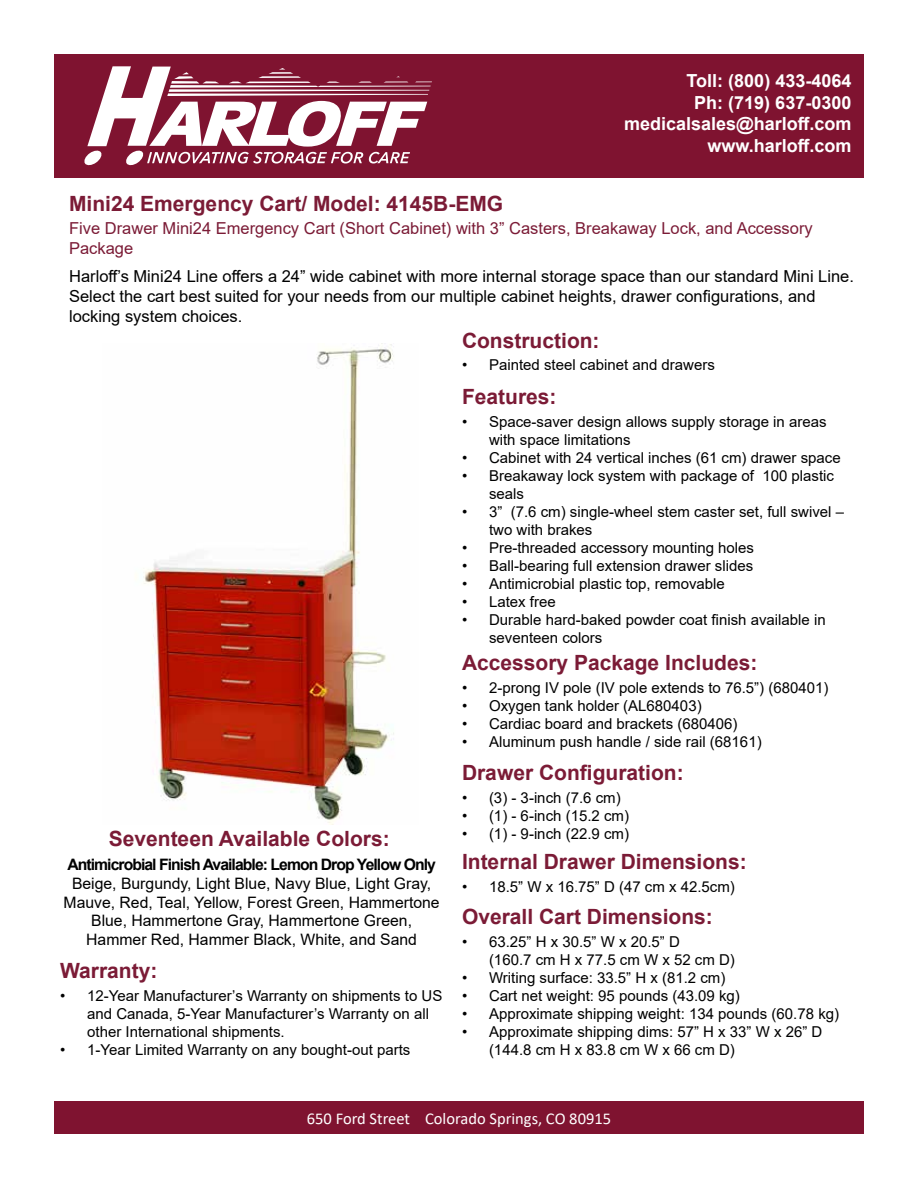
<style>
.page{position:relative;width:918px;height:1188px;background:#fff}
.page>*{position:absolute;margin:0;border:0;box-sizing:border-box;transform-origin:0 0}
.t1{font:700 21px "Arial";color:#7b1b36}
.t2{font:700 18px/21.6px "Arial";color:#fff;text-align:right}
.t3{font:16.5px/19.8px "Arial";color:#000101}
.t4{font:16.5px/19.8px "Arial";color:#7b1b36}
.t5{font:16.5px "Calibri";color:#fff}
.t6{font:15.75px/18.9px "Arial";color:#000101;text-align:center}
.t7{font:700 15.75px "Arial";letter-spacing:-.06em;color:#000101}
.t8{font:15px/18px "Arial";color:#000101}
</style>
<div class="page">
<div style="left:54px;top:54px;width:810px;height:123px;background:#7f1330"></div>
<svg style="left:84px;top:66px;width:348px;height:100px"></svg>
<div style="left:54px;top:1102px;width:810px;height:32px;background:#7f1330"></div>
<img style="left:143px;top:344px;width:251px;height:481px">
<h1 class="t1" style="left:69px;top:189px;width:436px">Mini24 Emergency Cart/ Model: 4145B-EMG</h1>
<p class="t2" style="left:624px;top:70px;width:229px">Toll: (800) 433-4064<br>Ph: (719) 637-0300 medicalsales@harloff.com www.harloff.com</p>
<p class="t4" style="left:69px;top:218px;width:745px">Five Drawer Mini24 Emergency Cart (Short Cabinet) with 3” Casters, Breakaway Lock, and Accessory<br>Package</p>
<p class="t3" style="left:69px;top:266px;width:786px">Harloff’s Mini24 Line offers a 24” wide cabinet with more internal storage space than our standard Mini Line.<br>Select the cart best suited for your needs from our multiple cabinet heights, drawer configurations, and locking system choices.</p>
<h1 class="t1" style="left:462px;top:326px;width:139px">Construction:</h1>
<p class="t8" style="left:462px;top:356px;width:254px">• Painted steel cabinet and drawers</p>
<h1 class="t1" style="left:462px;top:382px;width:96px">Features:</h1>
<p class="t8" style="left:489px;top:412px;width:339px;text-indent:-27px">• Space-saver design allows supply storage in areas with space limitations</p>
<p class="t8" style="left:462px;top:448px;width:380px">• Cabinet with 24 vertical inches (61 cm) drawer space</p>
<p class="t8" style="left:489px;top:466px;width:347px;text-indent:-27px">• Breakaway lock system with package of 100 plastic seals</p>
<p class="t8" style="left:489px;top:502px;width:357px;text-indent:-27px">• 3” (7.6 cm) single-wheel stem caster set, full swivel – two with brakes</p>
<p class="t8" style="left:462px;top:538px;width:294px">• Pre-threaded accessory mounting holes</p>
<p class="t8" style="left:462px;top:556px;width:293px">• Ball-bearing full extension drawer slides</p>
<p class="t8" style="left:462px;top:574px;width:264px">• Antimicrobial plastic top, removable</p>
<p class="t8" style="left:462px;top:592px;width:95px">• Latex free</p>
<p class="t8" style="left:489px;top:610px;width:338px;text-indent:-27px">• Durable hard-baked powder coat finish available in seventeen colors</p>
<h1 class="t1" style="left:109px;top:824px;width:282px">Seventeen Available Colors:</h1>
<p class="t7" style="left:67px;top:853px;width:370px">Antimicrobial Finish Available: Lemon Drop Yellow Only</p>
<p class="t6" style="left:64px;top:874px;width:378px">Beige, Burgundy, Light Blue, Navy Blue, Light Gray, Mauve, Red, Teal, Yellow, Forest Green, Hammertone Blue, Hammertone Gray, Hammertone Green, Hammer Red, Hammer Black, White, and Sand</p>
<h1 class="t1" style="left:60px;top:956px;width:99px">Warranty:</h1>
<p class="t8" style="left:87px;top:987px;width:357px;text-indent:-27px">• 12-Year Manufacturer’s Warranty on shipments to US and Canada, 5-Year Manufacturer’s Warranty on all other International shipments.</p>
<p class="t8" style="left:60px;top:1041px;width:352px">• 1-Year Limited Warranty on any bought-out parts</p>
<h1 class="t1" style="left:462px;top:648px;width:297px">Accessory Package Includes:</h1>
<p class="t8" style="left:462px;top:679px;width:368px">• 2-prong IV pole (IV pole extends to 76.5”) (680401)</p>
<p class="t8" style="left:462px;top:697px;width:241px">• Oxygen tank holder (AL680403)</p>
<p class="t8" style="left:462px;top:715px;width:277px">• Cardiac board and brackets (680406)</p>
<p class="t8" style="left:462px;top:733px;width:301px">• Aluminum push handle / side rail (68161)</p>
<h1 class="t1" style="left:462px;top:758px;width:223px">Drawer Configuration:</h1>
<p class="t8" style="left:462px;top:789px;width:160px">• (3) - 3-inch (7.6 cm)</p>
<p class="t8" style="left:462px;top:807px;width:169px">• (1) - 6-inch (15.2 cm)</p>
<p class="t8" style="left:462px;top:825px;width:169px">• (1) - 9-inch (22.9 cm)</p>
<h1 class="t1" style="left:462px;top:846px;width:286px">Internal Drawer Dimensions:</h1>
<p class="t8" style="left:462px;top:877px;width:274px">• 18.5” W x 16.75” D (47 cm x 42.5cm)</p>
<h1 class="t1" style="left:462px;top:902px;width:252px">Overall Cart Dimensions:</h1>
<p class="t8" style="left:489px;top:933px;width:247px;text-indent:-27px">• 63.25” H x 30.5” W x 20.5” D<br>(160.7 cm H x 77.5 cm W x 52 cm D)</p>
<p class="t8" style="left:462px;top:969px;width:265px">• Writing surface: 33.5” H x (81.2 cm)</p>
<p class="t8" style="left:462px;top:987px;width:279px">• Cart net weight: 95 pounds (43.09 kg)</p>
<p class="t8" style="left:462px;top:1005px;width:379px">• Approximate shipping weight: 134 pounds (60.78 kg)</p>
<p class="t8" style="left:489px;top:1023px;width:335px;text-indent:-27px">• Approximate shipping dims: 57” H x 33” W x 26” D (144.8 cm H x 83.8 cm W x 66 cm D)</p>
<p class="t5" style="left:307px;top:1107px;width:306px">650 Ford Street Colorado Springs, CO 80915</p>
</div>
